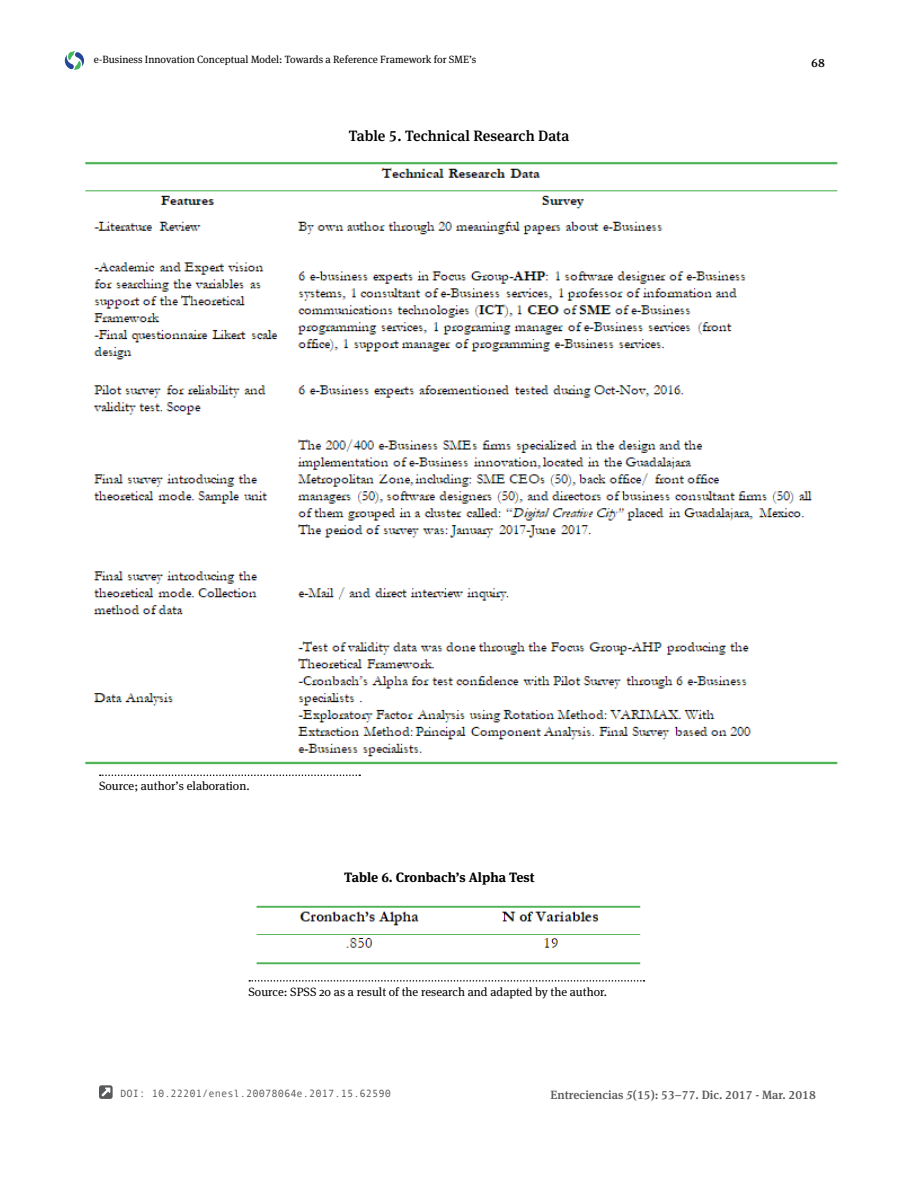
<style>
.page{position:relative;width:918px;height:1188px;background:#fff}
.page>*{position:absolute;margin:0;border:0;box-sizing:border-box;transform-origin:0 0}
.t1{font:500 15px "Meta Serif Pro";letter-spacing:-.02em;color:#000}
.t2{font:700 13.5px "Meta Serif Pro";color:#000}
.t3{font:12px "Meta Serif Pro";color:#000}
.t4{font:500 12px "Meta Serif Pro";color:#58595b}
.t5{font:500 12px "Meta Serif Pro";color:#000}
.t6{font:10.5px "Meta Serif Pro";color:#000}
.t7{font:10.5px "Andale Mono";color:#58595b}
.s1{font-style:italic}
</style>
<div class="page">
<svg style="left:65px;top:51px;width:19px;height:19px"></svg>
<svg style="left:99px;top:1085px;width:14px;height:14px"></svg>
<img style="left:256px;top:905px;width:385px;height:60px">
<img style="left:85px;top:162px;width:753px;height:603px">
<svg style="left:100px;top:775px;width:260px;height:1px"></svg>
<svg style="left:249px;top:980px;width:395px;height:2px"></svg>
<p class="t6" style="left:94px;top:52px;width:384px">e-Business Innovation Conceptual Model: Towards a Reference Framework for SME’s</p>
<p class="t5" style="left:811px;top:53px;width:15px">68</p>
<p class="t1" style="left:349px;top:124px;width:222px">Table 5. Technical Research Data</p>
<p class="t3" style="left:99px;top:778px;width:152px">Source; author’s elaboration.</p>
<p class="t2" style="left:344px;top:867px;width:192px">Table 6. Cronbach’s Alpha Test</p>
<p class="t3" style="left:248px;top:983px;width:360px">Source: SPSS 20 as a result of the research and adapted by the author.</p>
<p class="t7" style="left:120px;top:1086px;width:272px">DOI: 10.22201/enesl.20078064e.2017.15.62590</p>
<p class="t4" style="left:551px;top:1086px;width:267px">Entreciencias <span class="s1">5</span>(15): 53–77. Dic. 2017 - Mar. 2018</p>
</div>
